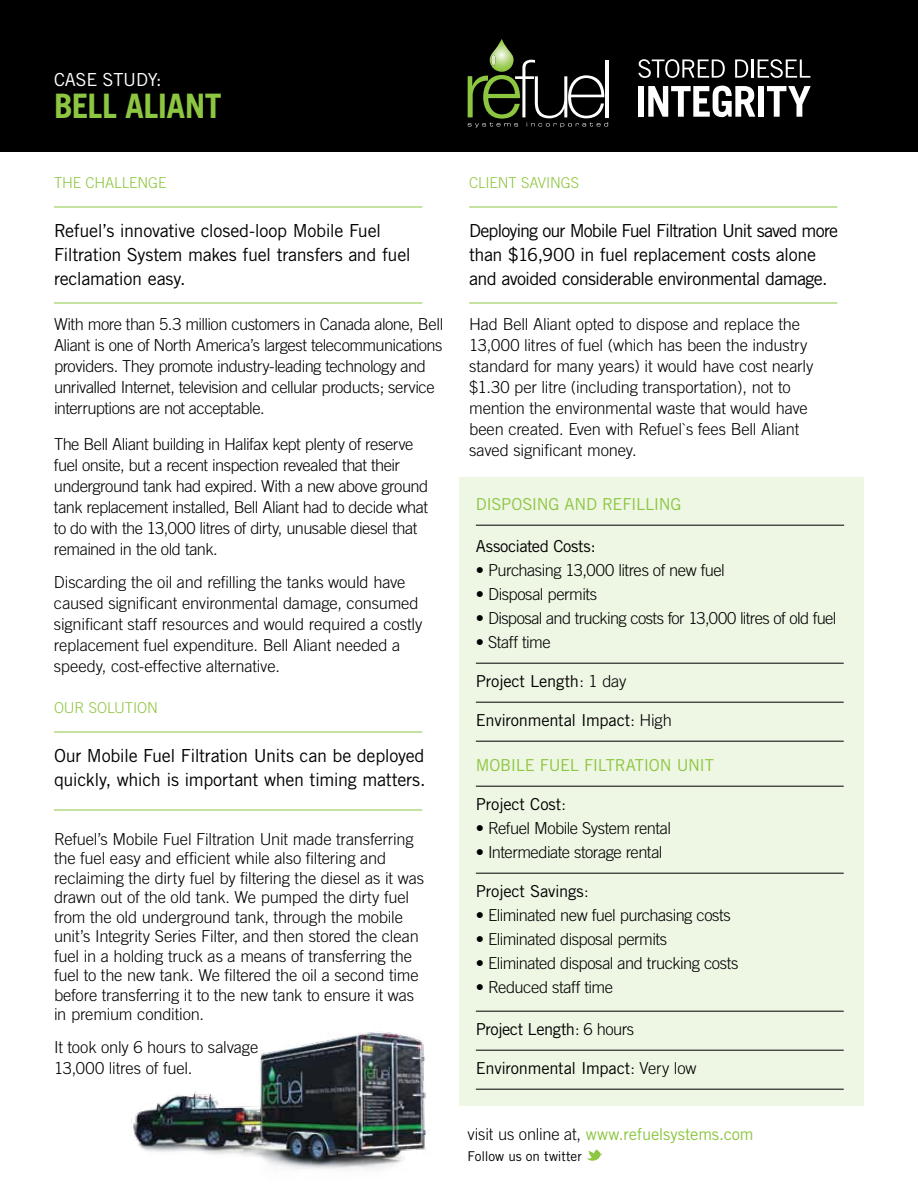
<style>
.page{position:relative;width:918px;height:1188px;background:#fff}
.page>*{position:absolute;margin:0;border:0;box-sizing:border-box;transform-origin:0 0}
.t1{font:700 33.75px "Trade Gothic";letter-spacing:-.02em;color:#8dc640}
.t2{font:18px/24px "Trade Gothic";letter-spacing:-.025em;color:#000}
.t3{font:18px "Trade Gothic";letter-spacing:-.01em;color:#fff}
.t4{font:300 16.5px/21px "Trade Gothic";letter-spacing:-.025em;color:#000}
.t5{font:16.5px "Trade Gothic";letter-spacing:-.015em;color:#000}
.t6{font:16.5px "Trade Gothic";letter-spacing:-.015em;color:#8dc640}
.t7{font:300 15px "Trade Gothic";letter-spacing:-.005em;color:#8dc640}
.t8{font:13.5px "Trade Gothic";letter-spacing:-.005em;color:#000}
.s1{font-weight:300}
.s2{font-weight:300;color:#000}
</style>
<div class="page">
<div style="left:0;top:0;width:918px;height:151px;background:#000"></div>
<div style="left:459px;top:477px;width:405px;height:628px;background:#eef6e4"></div>
<hr style="left:54px;top:207px;width:368px;height:1px;background:#8dc640">
<hr style="left:54px;top:303px;width:368px;height:1px;background:#8dc640">
<hr style="left:54px;top:732px;width:368px;height:1px;background:#8dc640">
<hr style="left:54px;top:810px;width:368px;height:1px;background:#8dc640">
<hr style="left:469px;top:207px;width:368px;height:1px;background:#8dc640">
<hr style="left:469px;top:303px;width:368px;height:1px;background:#8dc640">
<hr style="left:476px;top:525px;width:368px;height:1px;background:#000">
<hr style="left:476px;top:663px;width:368px;height:1px;background:#000">
<hr style="left:476px;top:702px;width:368px;height:1px;background:#000">
<hr style="left:476px;top:741px;width:368px;height:1px;background:#000">
<hr style="left:476px;top:786px;width:368px;height:1px;background:#000">
<hr style="left:476px;top:873px;width:368px;height:1px;background:#000">
<hr style="left:476px;top:1011px;width:368px;height:1px;background:#000">
<hr style="left:476px;top:1050px;width:368px;height:1px;background:#000">
<hr style="left:476px;top:1089px;width:368px;height:1px;background:#000">
<svg style="left:586px;top:1150px;width:16px;height:11px"></svg>
<img style="left:491px;top:39px;width:21px;height:16px">
<svg style="left:468px;top:55px;width:140px;height:73px"></svg>
<svg style="left:638px;top:59px;width:87px;height:19px"></svg>
<svg style="left:735px;top:59px;width:75px;height:19px"></svg>
<div style="left:638px;top:86px;width:6px;height:31px;background:#fff"></div>
<svg style="left:648px;top:86px;width:107px;height:31px"></svg>
<div style="left:758px;top:86px;width:6px;height:31px;background:#fff"></div>
<svg style="left:767px;top:86px;width:44px;height:31px"></svg>
<img style="left:131px;top:1032px;width:297px;height:138px">
<p class="t3" style="left:54px;top:69px;width:109px">Cas e Study:</p>
<h1 class="t1" style="left:54px;top:85px;width:169px">BELL ALIANT</h1>
<p class="t7" style="left:54px;top:174px;width:114px">The Challenge</p>
<p class="t2" style="left:54px;top:219px;width:358px">Refuel’s innovative closed-loop Mobile Fuel<br>Filtration System makes fuel transfers and fuel reclamation easy.</p>
<p class="t4" style="left:54px;top:314px;width:391px">With more than 5.3 million customers in Canada alone, Bell Aliant is one of N orth America’s largest telecommunications providers. They promote industry-leading technology and unrivalled Internet, television and cellular products; service interruptions are not acceptable.</p>
<p class="t4" style="left:54px;top:434px;width:376px">The Bell Aliant building in Halifax kept plenty of reserve fuel onsite, but a recent inspection revealed that their underground tank had expired. With a new above ground tank replacement installed, Bell Aliant had to decide what to do with the 13,000 litres of dirty, unusable diesel that remained in the old tank.</p>
<p class="t4" style="left:54px;top:572px;width:370px">Discarding the oil and refilling the tanks would have caused significant environmental damage, consumed significant staff resources and would required a costly replacement fuel expenditure. Bell Aliant needed a speedy, cost-effective alternative.</p>
<p class="t7" style="left:54px;top:699px;width:105px">Our Solution</p>
<p class="t2" style="left:54px;top:744px;width:373px">Our Mobile Fuel Filtration Units can be deployed quickly, which is important when timing matters.</p>
<p class="t4" style="left:54px;top:829px;width:372px;line-height:19.5px">Refuel’s Mobile Fuel Filtration U nit made transferring the fuel easy and efficient while also filtering and reclaiming the dirty fuel by filtering the diesel as it was drawn out of the old tank. We pumped the dirty fuel from the old underground tank, through the mobile unit’s Integrity Series Filter, and then stored the clean fuel in a holding truck as a means of transferring the fuel to the new tank. We filtered the oil a second time before transferring it to the new tank to ensure it was in premium condition.</p>
<p class="t4" style="left:54px;top:1037px;width:206px">It took only 6 hours to salvage<br>13,000 litres of fuel.</p>
<p class="t7" style="left:469px;top:174px;width:110px">Cli ent Savi ngs</p>
<p class="t2" style="left:469px;top:219px;width:371px">Deploying our Mobile Fuel Filtration Unit saved more than $16,900 in fuel replacement costs alone and avoided considerable environmental damage.</p>
<p class="t4" style="left:469px;top:314px;width:346px">Had Bell Aliant opted to dispose and replace the 13,000 litres of fuel (which has been the industry standard for many years) it would have cost nearly $1.30 per litre (including transportation), not to mention the environmental waste that would have been created. Even with Refuel`s fees Bell Aliant saved significant money.</p>
<p class="t6" style="left:476px;top:495px;width:207px">Disposing and Refilling</p>
<p class="t5" style="left:476px;top:537px;width:122px">Associated Costs:</p>
<p class="t4" style="left:476px;top:560px;width:251px">• Purchasing 13,000 litres of new fuel</p>
<p class="t4" style="left:476px;top:584px;width:123px">• Disposal permits</p>
<p class="t4" style="left:476px;top:608px;width:362px">• Disposal and trucking costs for 13,000 litres of old fuel</p>
<p class="t4" style="left:476px;top:632px;width:76px">• Staff time</p>
<p class="t5" style="left:476px;top:672px;width:152px">Project Length<span class="s1">: 1 day</span></p>
<p class="t5" style="left:476px;top:711px;width:197px">Environmental I mpact<span class="s1">: H igh</span></p>
<p class="t6" style="left:476px;top:756px;width:240px">Mobile Fu el Filtration Unit</p>
<p class="t5" style="left:476px;top:795px;width:92px">Project Cost<span class="s1">:</span></p>
<p class="t4" style="left:476px;top:818px;width:197px">• Refuel Mobile System rental</p>
<p class="t4" style="left:476px;top:842px;width:188px">• Intermediate storage rental</p>
<p class="t5" style="left:476px;top:882px;width:114px">Project Savings<span class="s1">:</span></p>
<p class="t4" style="left:476px;top:905px;width:257px">• Eliminated new fuel purchasing costs</p>
<p class="t4" style="left:476px;top:929px;width:193px">• Eliminated disposal permits</p>
<p class="t4" style="left:476px;top:953px;width:264px">• Eliminated disposal and trucking costs</p>
<p class="t4" style="left:476px;top:977px;width:139px">• Reduced staff time</p>
<p class="t5" style="left:476px;top:1020px;width:160px">Project Length<span class="s1">: 6 hours</span></p>
<p class="t5" style="left:476px;top:1059px;width:222px">Environmental I mpact<span class="s1">: Very low</span></p>
<p class="t6" style="left:468px;top:1124px;width:288px"><span class="s2">visit us online at,</span> www.refuelsystems.com</p>
<p class="t8" style="left:468px;top:1148px;width:116px">Follow us on twitter</p>
</div>
